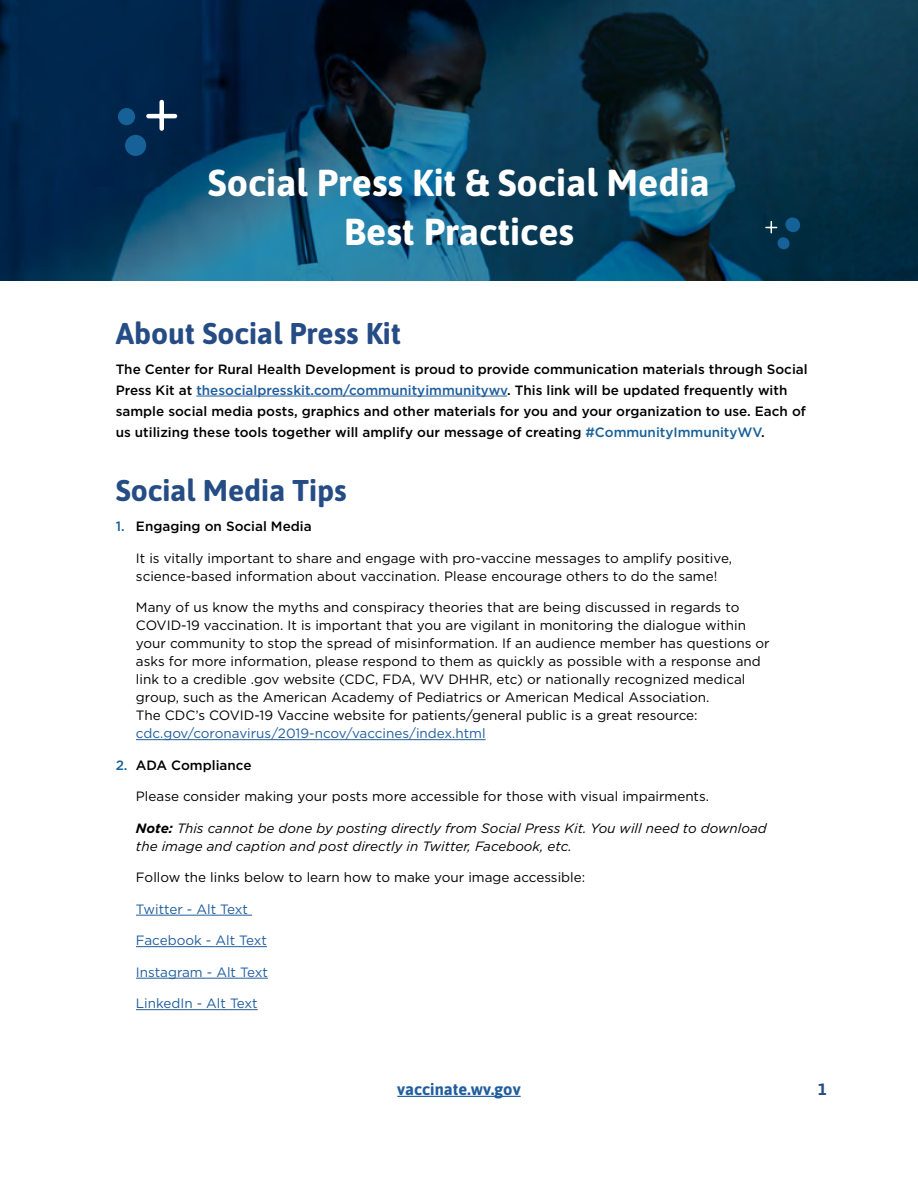
<style>
.page{position:relative;width:918px;height:1188px;background:#fff}
.page>*{position:absolute;margin:0;border:0;box-sizing:border-box;transform-origin:0 0}
.t1{font:700 37.5px/49.5px "Asap";color:#fff;text-align:center}
.t2{font:700 30px "Asap";color:#264c85}
.t3{font:700 16.5px "Asap";color:#215e9e}
.t4{font:700 16.5px "Asap";color:#264c85}
.t5{font:13.5px/18px "Gotham";color:#000}
.t6{font:500 13.5px/21px "Gotham";color:#000}
.t7{font:italic 13.5px/18px "Gotham";color:#000}
.t8{font:13.5px "Gotham";color:#215e9e}
.s1{color:#215e9e}
.s2{color:#176199}
.s3{font-weight:700}
</style>
<div class="page">
<hr style="left:397px;top:1096px;width:124px;height:1px;background:#215e9e">
<img style="left:0;top:0;width:918px;height:280px">
<hr style="left:196px;top:396px;width:311px;height:1px;background:#215e9e">
<hr style="left:136px;top:739px;width:350px;height:1px;background:#215e9e">
<hr style="left:136px;top:915px;width:116px;height:1px;background:#215e9e">
<hr style="left:136px;top:946px;width:131px;height:1px;background:#215e9e">
<hr style="left:136px;top:978px;width:132px;height:1px;background:#215e9e">
<hr style="left:136px;top:1009px;width:122px;height:1px;background:#215e9e">
<div style="left:159px;top:102px;width:5px;height:27px;background:#fff"></div>
<hr style="left:148px;top:114px;width:27px;height:4px;background:#fff">
<div style="left:125px;top:135px;width:21px;height:21px;background:#176199;border-radius:50%"></div>
<div style="left:118px;top:108px;width:17px;height:17px;background:#176199;border-radius:50%"></div>
<svg style="left:766px;top:217px;width:35px;height:33px"></svg>
<h1 class="t1" style="left:208px;top:156px;width:504px">Social Press Kit &amp; Social Media<br>Best Practices</h1>
<h2 class="t2" style="left:116px;top:312px;width:287px">About Social Press Kit</h2>
<p class="t6" style="left:116px;top:358px;width:693px">The Center for Rural Health Development is proud to provide communication materials through Social Press Kit at <span class="s1">thesocialpresskit.com/communityimmunitywv</span>. This link will be updated frequently with sample social media posts, graphics and other materials for you and your organization to use. Each of us utilizing these tools together will amplify our message of creating <span class="s2">#CommunityImmunityWV</span>.</p>
<h2 class="t2" style="left:116px;top:470px;width:232px">Social Media Tips</h2>
<p class="t6" style="left:116px;top:516px;width:197px"><span class="s2">1.</span> Engaging on Social Media</p>
<p class="t5" style="left:136px;top:549px;width:598px">It is vitally important to share and engage with pro-vaccine messages to amplify positive, science-based information about vaccination. Please encourage others to do the same!</p>
<p class="t5" style="left:136px;top:598px;width:635px">Many of us know the myths and conspiracy theories that are being discussed in regards to COVID-19 vaccination. It is important that you are vigilant in monitoring the dialogue within your community to stop the spread of misinformation. If an audience member has questions or asks for more information, please respond to them as quickly as possible with a response and link to a credible .gov website (CDC, FDA, WV DHHR, etc) or nationally recognized medical group, such as the American Academy of Pediatrics or American Medical Association.<br>The CDC’s COVID-19 Vaccine website for patients/general public is a great resource:</p>
<p class="t8" style="left:136px;top:725px;width:351px">cdc.gov/coronavirus/2019-ncov/vaccines/index.html</p>
<p class="t6" style="left:116px;top:754px;width:137px"><span class="s2">2.</span> ADA Compliance</p>
<p class="t5" style="left:136px;top:787px;width:575px">Please consider making your posts more accessible for those with visual impairments.</p>
<p class="t7" style="left:136px;top:819px;width:632px"><span class="s3">Note:</span> This cannot be done by posting directly from Social Press Kit. You will need to download the image and caption and post directly in Twitter, Facebook, etc.</p>
<p class="t5" style="left:136px;top:868px;width:451px">Follow the links below to learn how to make your image accessible:</p>
<p class="t8" style="left:136px;top:900px;width:114px">Twitter - Alt Text</p>
<p class="t8" style="left:136px;top:932px;width:133px">Facebook - Alt Text</p>
<p class="t8" style="left:136px;top:963px;width:133px">Instagram - Alt Text</p>
<p class="t8" style="left:136px;top:995px;width:123px">LinkedIn - Alt Text</p>
<p class="t3" style="left:397px;top:1078px;width:125px">vaccinate.wv.gov</p>
<p class="t4" style="left:818px;top:1078px;width:10px">1</p>
</div>
